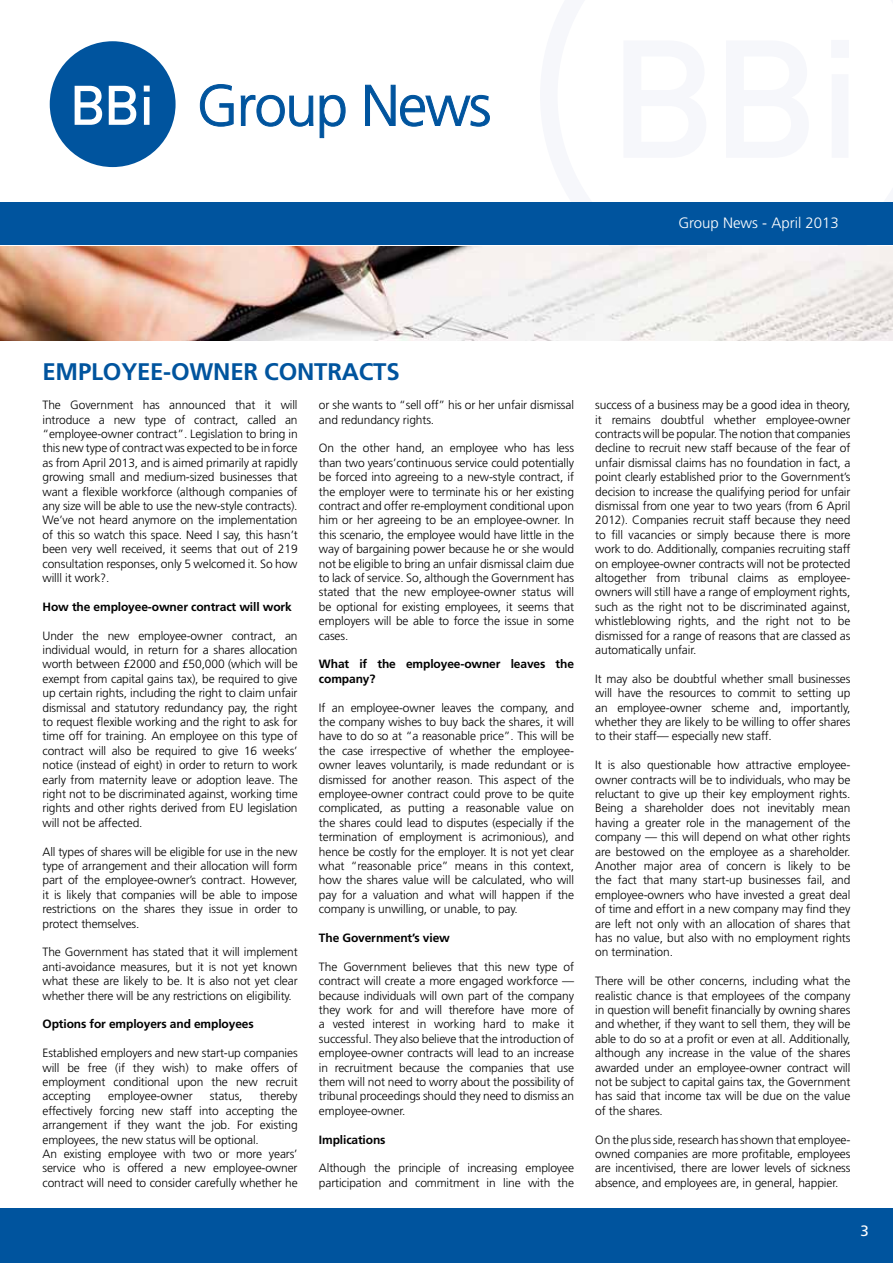
<style>
.page{position:relative;width:893px;height:1263px;background:#fff}
.page>*{position:absolute;margin:0;border:0;box-sizing:border-box;transform-origin:0 0}
.t1{font:700 24px "Frutiger";letter-spacing:-.01em;color:#00549e}
.t2{font:300 15px "Frutiger";color:#fff}
.t3{font:15px "Frutiger";color:#fff}
.t4{font:300 12px/14.4px "Frutiger";letter-spacing:-.01em;color:#000;text-align:justify}
.t5{font:700 12px/14.4px "Frutiger";letter-spacing:-.01em;color:#000}
</style>
<div class="page">
<svg style="left:540px;top:244px;width:353px;height:3px"></svg>
<img style="left:0;top:247px;width:893px;height:93px">
<svg style="left:50px;top:41px;width:126px;height:126px"></svg>
<svg style="left:200px;top:84px;width:34px;height:43px"></svg>
<svg style="left:240px;top:95px;width:106px;height:43px"></svg>
<svg style="left:365px;top:84px;width:125px;height:43px"></svg>
<div style="left:0;top:202px;width:893px;height:42px;background:#00549e"></div>
<div style="left:0;top:1209px;width:893px;height:54px;background:#00549e"></div>
<p class="t2" style="left:678px;top:214px;width:162px">Group News - April 2013</p>
<h1 class="t1" style="left:43px;top:358px;width:186px">Employee-owner</h1>
<h1 class="t1" style="left:264px;top:358px;width:49px">contra</h1>
<h1 class="t1" style="left:359px;top:358px;width:28px">cts</h1>
<p class="t4" style="left:43px;top:398px;width:257px">The Government has announced that it will introduce a new type of contract, called an “employee-owner contract”. Legislation to bring in this new type of contract was expected to be in force as from April 2013, and is aimed primarily at rapidly growing small and medium-sized businesses that want a flexible workforce (although companies of any size will be able to use the new-style contracts).<br>We’ve not heard anymore on the implementation of this so watch this space. Need I say, this hasn’t been very well received, it seems that out of 219 consultation responses, only 5 welcomed it. So how willl it work?.</p>
<p class="t5" style="left:43px;top:599px;width:251px">How the employee-owner contract will work</p>
<p class="t4" style="left:43px;top:628px;width:257px">Under the new employee-owner contract, an individual would, in return for a shares allocation worth between £2000 and £50,000 (which will be exempt from capital gains tax), be required to give up certain rights, including the right to claim unfair dismissal and statutory redundancy pay, the right to request flexible working and the right to ask for time off for training. An employee on this type of contract will also be required to give 16 weeks’ notice (instead of eight) in order to return to work early from maternity leave or adoption leave. The right not to be discriminated against, working time rights and other rights derived from EU legislation will not be affected.</p>
<p class="t4" style="left:43px;top:844px;width:257px">All types of shares will be eligible for use in the new type of arrangement and their allocation will form part of the employee-owner’s contract. However, it is likely that companies will be able to impose restrictions on the shares they issue in order to protect themselves.</p>
<p class="t4" style="left:43px;top:945px;width:257px">The Government has stated that it will implement anti-avoidance measures, but it is not yet known what these are likely to be. It is also not yet clear whether there will be any restrictions on eligibility.</p>
<p class="t5" style="left:43px;top:1017px;width:213px">Options for employers and employees</p>
<p class="t4" style="left:43px;top:1046px;width:257px">Established employers and new start-up companies will be free (if they wish) to make offers of employment conditional upon the new recruit accepting</p>
<p class="t4" style="left:319px;top:398px;width:257px">or she wants to “sell off” his or her unfair dismissal and redundancy rights.</p>
<p class="t4" style="left:319px;top:441px;width:257px">On the other hand, an employee who has less than two years’continuous service could potentially be forced into agreeing to a new-style contract, if the employer were to terminate his or her existing contract and offer re-employment conditional upon him or her agreeing to be an employee-owner. In this scenario, the employee would have little in the way of bargaining power because he or she would not be eligible to bring an unfair dismissal claim due to lack of service. So, although the Government has stated that the new employee-owner status will be optional for existing employees, it seems that employers will be able to force the issue in some cases.</p>
<p class="t5" style="left:319px;top:657px;width:257px">What if the employee-owner leaves the company?</p>
<p class="t4" style="left:319px;top:700px;width:257px">If an employee-owner leaves the company, and the company wishes to buy back the shares, it will have to do so at “a reasonable price”. This will be the case irrespective of whether the employee&shy;owner leaves voluntarily, is made redundant or is dismissed for another reason. This aspect of the employee-owner contract could prove to be quite complicated, as putting a reasonable value on the shares could lead to disputes (especially if the termination of employment is acrimonious), and hence be costly for the employer. It is not yet clear what “reasonable price” means in this context, how the shares value will be calculated, who will pay for a valuation and what will happen if the company is unwilling, or unable, to pay.</p>
<p class="t5" style="left:319px;top:930px;width:132px">The Government’s view</p>
<p class="t4" style="left:319px;top:959px;width:257px">The Government believes that this new type of contract will create a more engaged workforce — because individuals will own part of the company they work for and will therefore have more of a vested interest in working hard to make it successful. They also believe that the introduction of employee-owner contracts will lead to an increase in recruitment because the companies that use them will not need to worry about the possibility of tribunal proceedings should they need to dismiss an employee-owner.</p>
<p class="t5" style="left:319px;top:1132px;width:68px">Implications</p>
<p class="t4" style="left:319px;top:1161px;width:257px">Although the principle of increasing employee participation and commitment in line with the</p>
<p class="t4" style="left:43px;top:1089px;width:257px;text-align:left;text-indent:217px">thereby effectively forcing new staff into accepting the arrangement if they want the job. For existing employees, the new status will be optional.<br>An existing employee with two or more years’ service who is offered a new employee-owner contract will need to consider carefully whether he</p>
<p class="t4" style="left:108px;top:1089px;width:86px">employee-owner</p>
<p class="t4" style="left:210px;top:1089px;width:34px">status,</p>
<p class="t4" style="left:595px;top:398px;width:257px">success of a business may be a good idea in theory, it remains doubtful whether employee-owner contracts will be popular. The notion that companies decline to recruit new staff because of the fear of unfair dismissal claims has no foundation in fact, a point clearly established prior to the Government’s decision to increase the qualifying period for unfair dismissal from one year to two years (from 6 April 2012). Companies recruit staff because they need to fill vacancies or simply because there is more work to do. Additionally, companies recruiting staff on employee-owner contracts will not be protected altogether from tribunal claims as employee&shy;owners will still have a range of employment rights, such as the right not to be discriminated against, whistleblowing rights, and the right not to be dismissed for a range of reasons that are classed as automatically unfair.</p>
<p class="t4" style="left:595px;top:671px;width:257px">It may also be doubtful whether small businesses will have the resources to commit to setting up an employee-owner scheme and, importantly, whether they are likely to be willing to offer shares to their staff— especially new staff.</p>
<p class="t4" style="left:595px;top:758px;width:257px">It is also questionable how attractive employee&shy;owner contracts will be to individuals, who may be reluctant to give up their key employment rights.<br>Being a shareholder does not inevitably mean having a greater role in the management of the company — this will depend on what other rights are bestowed on the employee as a shareholder.<br>Another major area of concern is likely to be the fact that many start-up businesses fail, and employee-owners who have invested a great deal of time and effort in a new company may find they are left not only with an allocation of shares that has no value, but also with no employment rights on termination.</p>
<p class="t4" style="left:595px;top:974px;width:257px">There will be other concerns, including what the realistic chance is that employees of the company in question will benefit financially by owning shares and whether, if they want to sell them, they will be able to do so at a profit or even at all. Additionally, although any increase in the value of the shares awarded under an employee-owner contract will not be subject to capital gains tax, the Government has said that income tax will be due on the value of the shares.</p>
<p class="t4" style="left:595px;top:1132px;width:257px">On the plus side, research has shown that employee&shy;owned companies are more profitable, employees are incentivised, there are lower levels of sickness absence, and employees are, in general, happier.</p>
<p class="t3" style="left:860px;top:1222px;width:10px">3</p>
</div>
